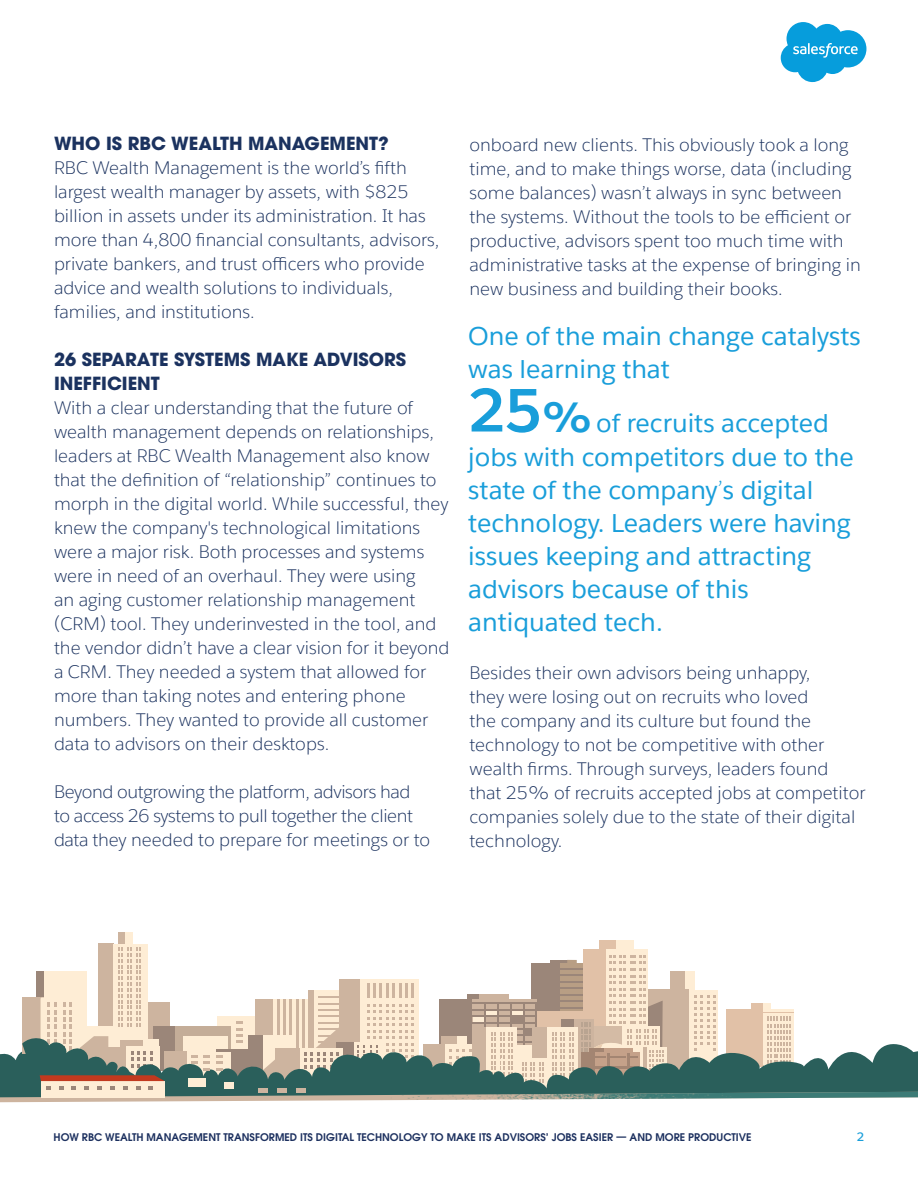
<style>
.page{position:relative;width:918px;height:1188px;background:#fff}
.page>*{position:absolute;margin:0;border:0;box-sizing:border-box;transform-origin:0 0}
.t1{font:25.5px/33.3px "Salesforce Sans";color:#199eda}
.t2{font:300 18px/24px "Salesforce Sans";color:#1b325f}
.t3{font:300 18px/24px "Salesforce Sans";letter-spacing:-.02em;color:#1b325f}
.t4{font:700 18px/24px "ITC Avant Garde Pro";color:#1b325f}
.t5{font:600 12px "Salesforce Sans";color:#199eda}
.t6{font:600 10.5px "ITC Avant Garde Pro";color:#1c305f}
.s1{font-weight:700;font-size:60px}
.s2{font-weight:700;font-size:42px}
.s3{font-weight:300}
</style>
<div class="page">
<svg style="left:781px;top:22px;width:85px;height:60px"></svg>
<div style="left:599px;top:941px;width:17px;height:24px;background:#e1c1a7"></div>
<div style="left:616px;top:941px;width:17px;height:24px;background:#feedd5"></div>
<div style="left:119px;top:933px;width:7px;height:12px;background:#cdb49f"></div>
<div style="left:125px;top:933px;width:8px;height:12px;background:#feedd5"></div>
<div style="left:98px;top:943px;width:16px;height:82px;background:#cdb49f"></div>
<div style="left:113px;top:944px;width:35px;height:83px;background:#feedd5"></div>
<svg style="left:0;top:948px;width:918px;height:154px"></svg>
<div style="left:670px;top:971px;width:15px;height:42px;background:#cdb49f"></div>
<p class="t4" style="left:54px;top:132px;width:336px">WHO IS RBC WEALTH MANAGEMENT?</p>
<p class="t2" style="left:54px;top:156px;width:387px">RBC Wealth Management is the world’s fifth largest wealth manager by assets, with $825 billion in assets under its administration. It has more than 4,800 financial consultants, advisors, private bankers, and trust officers who provide advice and wealth solutions to individuals, families, and institutions.</p>
<p class="t4" style="left:54px;top:348px;width:354px">26 SEPARATE SYSTEMS MAKE ADVISORS<br>INEFFICIENT</p>
<p class="t2" style="left:54px;top:396px;width:397px">With a clear understanding that the future of wealth management depends on relationships, leaders at RBC Wealth Management also know that the definition of “relationship” continues to morph in the digital world. While successful, they knew the company's technological limitations were a major risk. Both processes and systems were in need of an overhaul. They were using<br>an aging customer relationship management (CRM) tool. They underinvested in the tool, and the vendor didn’t have a clear vision for it beyond a CRM. They needed a system that allowed for more than taking notes and entering phone numbers. They wanted to provide all customer data to advisors on their desktops.</p>
<p class="t3" style="left:54px;top:780px;width:378px">Beyond outgrowing the platform, advisors had to access 26 systems to pull together the client data they needed to prepare for meetings or to</p>
<p class="t2" style="left:470px;top:132px;width:393px">onboard new clients. This obviously took a long time, and to make things worse, data (including some balances) wasn’t always in sync between the systems. Without the tools to be efficient or productive, advisors spent too much time with administrative tasks at the expense of bringing in new business and building their books.</p>
<p class="t1" style="left:468px;top:319px;width:394px">One of the main change catalysts was learning that</p>
<p class="t1" style="left:468px;top:406px;width:387px"><span class="s1">25</span><span class="s2">%</span>of recruits accepted jobs with competitors due to the state of the company<span class="s3">’</span>s digital technology. Leaders were having issues keeping and attracting advisors because of this antiquated tech.</p>
<p class="t2" style="left:470px;top:660px;width:398px">Besides their own advisors being unhappy,<br>they were losing out on recruits who loved<br>the company and its culture but found the technology to not be competitive with other wealth firms. Through surveys, leaders found<br>that 25% of recruits accepted jobs at competitor companies solely due to the state of their digital technology.</p>
<p class="t6" style="left:54px;top:1130px;width:700px">HOW RBC WEALTH MANAGEMENT TRANSFORMED ITS DIGITAL TECHNOLOGY TO MAKE ITS ADVISORS’ JOBS EASIER — AND MORE PRODUCTIVE</p>
<p class="t5" style="left:857px;top:1129px;width:9px">2</p>
</div>
